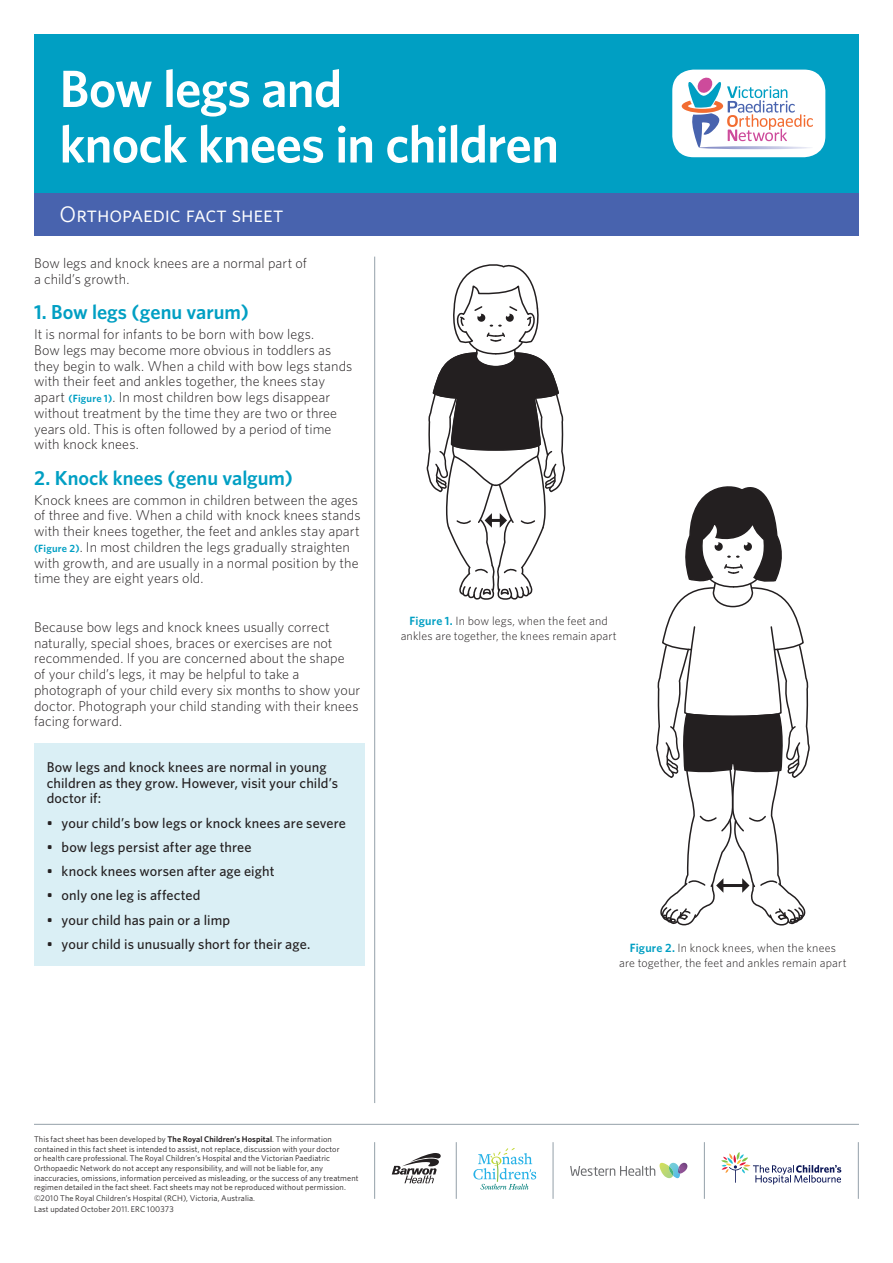
<style>
.page{position:relative;width:893px;height:1263px;background:#fff}
.page>*{position:absolute;margin:0;border:0;box-sizing:border-box;transform-origin:0 0}
.t1{font:600 52.5px/55.5px "Whitney";letter-spacing:-.015em;color:#fff}
.t2{font:22.5px "Whitney Book SC";letter-spacing:-.005em;color:#fff}
.t3{font:600 20.25px "Whitney";color:#009fc3}
.t4{font:300 14.25px/15.8px "Whitney";letter-spacing:.005em;color:#231f20}
.t5{font:500 14.25px/15.8px "Whitney";letter-spacing:.01em;color:#231f20}
.t6{font:300 12px/15px "Whitney";letter-spacing:.01em;color:#231f20;text-align:center}
.t7{font:8.25px/9.6px "Whitney";letter-spacing:.01em;color:#231f20}
.s1{font-weight:600;font-size:10.5px;color:#009fc3}
.s2{font-weight:600;color:#009fc3}
.s3{font-weight:600}
</style>
<div class="page">
<div style="left:34px;top:193px;width:825px;height:42px;background:#4863ae"></div>
<hr style="left:374px;top:257px;width:1px;height:846px;background:#94a0a9">
<hr style="left:34px;top:1124px;width:825px;height:1px;background:#94a0a9">
<svg style="left:392px;top:1153px;width:49px;height:30px"></svg>
<svg style="left:473px;top:1148px;width:63px;height:41px"></svg>
<hr style="left:704px;top:1142px;width:1px;height:57px;background:#94a0a9">
<svg style="left:570px;top:1162px;width:118px;height:17px"></svg>
<svg style="left:721px;top:1152px;width:120px;height:32px"></svg>
<hr style="left:553px;top:1142px;width:1px;height:57px;background:#94a0a9">
<hr style="left:456px;top:1142px;width:1px;height:57px;background:#94a0a9">
<hr style="left:374px;top:1142px;width:1px;height:57px;background:#94a0a9">
<hr style="left:858px;top:1142px;width:1px;height:57px;background:#94a0a9">
<div style="left:34px;top:34px;width:825px;height:159px;background:#009fc3"></div>
<div style="left:672px;top:70px;width:153px;height:87px;background:#fff;border-radius:21px"></div>
<svg style="left:682px;top:78px;width:131px;height:71px"></svg>
<div style="left:34px;top:743px;width:330px;height:223px;background:#daeff5"></div>
<svg style="left:427px;top:264px;width:138px;height:336px"></svg>
<svg style="left:656px;top:486px;width:154px;height:440px"></svg>
<h1 class="t1" style="left:60px;top:60px;width:501px">Bow legs and<br>knock knees in children</h1>
<h2 class="t2" style="left:60px;top:201px;width:225px">Orthopaedic fact sheet</h2>
<p class="t4" style="left:34px;top:255px;width:274px">Bow legs and knock knees are a normal part of a child’s growth.</p>
<h3 class="t3" style="left:34px;top:300px;width:216px">1. Bow legs (genu varum)</h3>
<p class="t4" style="left:34px;top:326px;width:320px">It is normal for infants to be born with bow legs.<br>Bow legs may become more obvious in toddlers as they begin to walk. When a child with bow legs stands with their feet and ankles together, the knees stay apart <span class="s1">(Figure 1)</span>. In most children bow legs disappear without treatment by the time they are two or three years old. This is often followed by a period of time with knock knees.</p>
<h3 class="t3" style="left:34px;top:465px;width:260px">2. Knock knees (genu valgum)</h3>
<p class="t4" style="left:34px;top:491px;width:328px">Knock knees are common in children between the ages of three and five. When a child with knock knees stands with their knees together, the feet and ankles stay apart <span class="s1">(Figure 2)</span>. In most children the legs gradually straighten with growth, and are usually in a normal position by the time they are eight years old.</p>
<p class="t4" style="left:34px;top:619px;width:328px">Because bow legs and knock knees usually correct naturally, special shoes, braces or exercises are not recommended. If you are concerned about the shape<br>of your child’s legs, it may be helpful to take a photograph of your child every six months to show your doctor. Photograph your child standing with their knees facing forward.</p>
<p class="t5" style="left:47px;top:759px;width:293px">Bow legs and knock knees are normal in young children as they grow. However, visit your child’s doctor if:</p>
<p class="t5" style="left:47px;top:814px;width:301px">• your child’s bow legs or knock knees are severe</p>
<p class="t5" style="left:47px;top:839px;width:206px">• bow legs persist after age three</p>
<p class="t5" style="left:47px;top:863px;width:229px">• knock knees worsen after age eight</p>
<p class="t5" style="left:47px;top:887px;width:155px">• only one leg is affected</p>
<p class="t5" style="left:47px;top:911px;width:185px">• your child has pain or a limp</p>
<p class="t5" style="left:47px;top:936px;width:265px">• your child is unusually short for their age.</p>
<p class="t6" style="left:401px;top:613px;width:218px"><span class="s2">Figure 1.</span> In bow legs, when the feet and ankles are together, the knees remain apart</p>
<p class="t6" style="left:619px;top:940px;width:229px"><span class="s2">Figure 2.</span> In knock knees, when the knees<br>are together, the feet and ankles remain apart</p>
<p class="t7" style="left:34px;top:1134px;width:326px">This fact sheet has been developed by <span class="s3">The Royal Children’s Hospital</span>. The information contained in this fact sheet is intended to assist, not replace, discussion with your doctor<br>or health care professional. The Royal Children’s Hospital and the Victorian Paediatric Orthopaedic Network do not accept any responsibility, and will not be liable for, any inaccuracies, omissions, information perceived as misleading, or the success of any treatment regimen detailed in the fact sheet. Fact sheets may not be reproduced without permission.</p>
<p class="t7" style="left:34px;top:1193px;width:223px;line-height:10.8px">©2010 The Royal Children’s Hospital (RCH), Victoria, Australia.<br>Last updated October 2011. ERC 100373</p>
</div>
